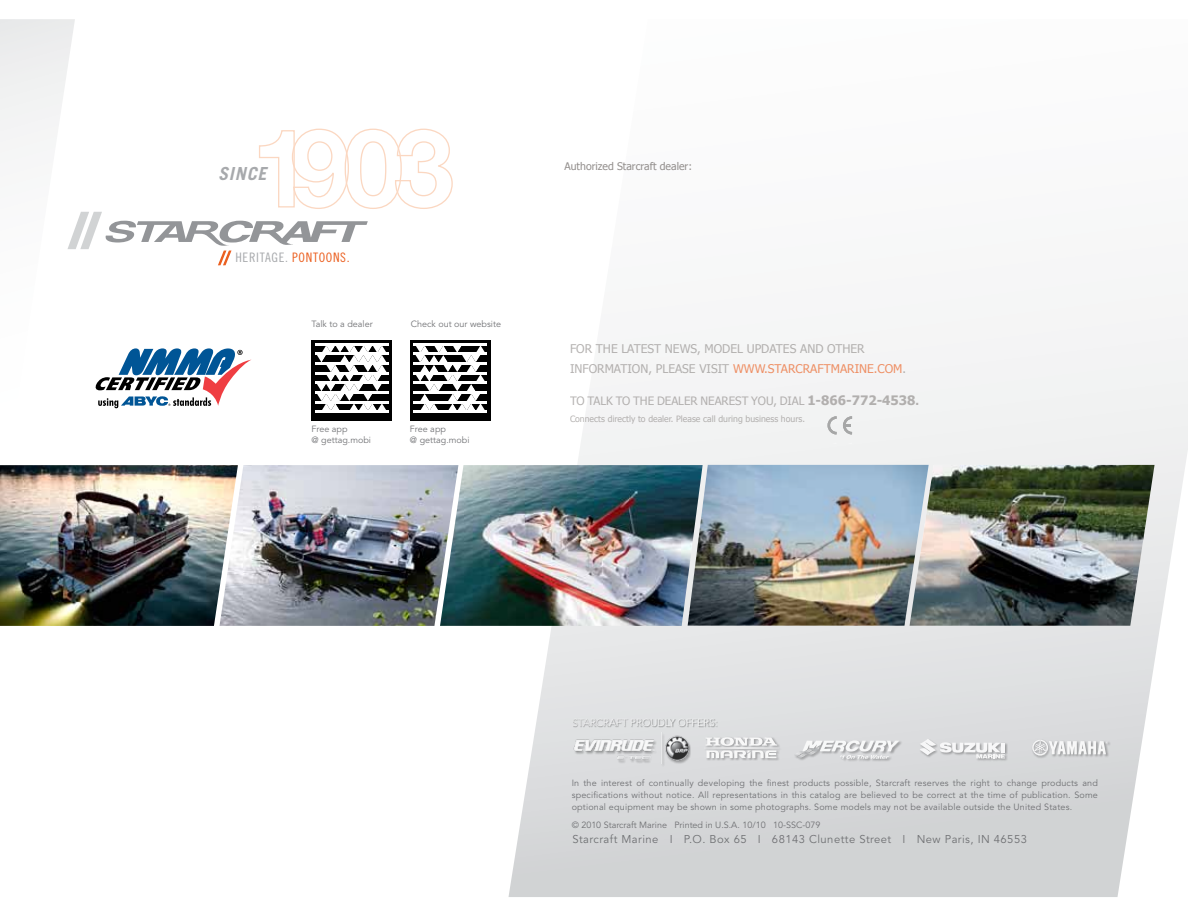
<style>
.page{position:relative;width:1188px;height:918px;background:#fff}
.page>*{position:absolute;margin:0;border:0;box-sizing:border-box;transform-origin:0 0}
.t1{font:italic 700 18px "Trade Gothic";letter-spacing:.05em;color:#a7a9ac}
.t2{font:13.05px "Trade Gothic Cond Eighteen";letter-spacing:.05em;color:#a7a9ac}
.t3{font:12px/20.2px "Tahoma";color:#938f8d}
.t4{font:12px "Tahoma";color:#eb6021}
.t5{font:11.55px "Tahoma";color:#938f8d}
.t6{font:11.25px "Avenir";letter-spacing:.04em;color:#6f7073}
.t7{font:10.5px "Tahoma";color:#938f8d}
.t8{font:300 10.2px "Avenir";color:#fff}
.t9{font:9px/12px "Avenir";letter-spacing:.02em;color:#6f7073;text-align:justify}
.t10{font:9px/10.5px "Avenir";color:#717275}
.t11{font:9px "Avenir";color:#6f7073}
.t12{font:8.7px "Tahoma";color:#938f8d}
.s1{color:#eb6021}
.s2{color:#938f8d}
.s3{font-weight:700;font-size:13.05px}
.s4{font-weight:700}
</style>
<div class="page">
<svg style="left:508px;top:315px;width:680px;height:582px"></svg>
<img style="left:485px;top:465px;width:203px;height:161px">
<img style="left:688px;top:465px;width:222px;height:161px">
<img style="left:910px;top:465px;width:245px;height:161px">
<div style="left:573px;top:719px;width:145px;height:9px;background:#000;opacity:.55"></div>
<div style="left:794px;top:740px;width:108px;height:21px;background:#000;opacity:.35"></div>
<svg style="left:794px;top:740px;width:105px;height:19px"></svg>
<div style="left:1032px;top:739px;width:79px;height:20px;background:#000;opacity:.35"></div>
<svg style="left:1032px;top:740px;width:76px;height:16px"></svg>
<div style="left:574px;top:733px;width:117px;height:34px;background:#dcdddf"></div>
<img style="left:570px;top:733px;width:122px;height:31px">
<div style="left:920px;top:739px;width:88px;height:23px;background:#000;opacity:.35"></div>
<svg style="left:920px;top:739px;width:85px;height:19px"></svg>
<div style="left:703px;top:737px;width:79px;height:24px;background:#000;opacity:.35"></div>
<svg style="left:704px;top:737px;width:75px;height:21px"></svg>
<svg style="left:828px;top:416px;width:9px;height:19px"></svg>
<svg style="left:843px;top:416px;width:9px;height:19px"></svg>
<div style="left:410px;top:340px;width:81px;height:80px;background:#000"></div>
<hr style="left:413px;top:411px;width:74px;height:2px;background:#fff">
<hr style="left:413px;top:401px;width:74px;height:2px;background:#fff">
<hr style="left:413px;top:391px;width:74px;height:3px;background:#fff">
<hr style="left:413px;top:382px;width:74px;height:2px;background:#fff">
<hr style="left:413px;top:372px;width:74px;height:2px;background:#fff">
<hr style="left:413px;top:362px;width:74px;height:3px;background:#fff">
<hr style="left:413px;top:353px;width:74px;height:2px;background:#fff">
<hr style="left:413px;top:343px;width:74px;height:2px;background:#fff">
<img style="left:0;top:19px;width:485px;height:607px">
<h1 class="t1" style="left:218px;top:163px;width:50px">SINCE</h1>
<h2 class="t2" style="left:235px;top:249px;width:116px">HERITAGE. <span class="s1">PONTOONS.</span></h2>
<p class="t10" style="left:312px;top:319px;width:63px">Talk to a dealer</p>
<p class="t10" style="left:411px;top:319px;width:92px">Check out our website</p>
<p class="t10" style="left:312px;top:424px;width:61px">Free app<br>@ gettag.mobi</p>
<p class="t10" style="left:410px;top:424px;width:61px">Free app<br>@ gettag.mobi</p>
<p class="t7" style="left:565px;top:160px;width:129px">Authorized Starcraft dealer:</p>
<h3 class="t3" style="left:570px;top:338px;width:296px">FOR THE LATEST NEWS, MODEL UPDATES AND OTHER<br>INFORMATION, PLEASE visit</h3>
<h3 class="t4" style="left:733px;top:361px;width:12px">www</h3>
<h3 class="t4" style="left:764px;top:361px;width:12px">.star</h3>
<h3 class="t4" style="left:796px;top:361px;width:16px">craftmarine</h3>
<h3 class="t4" style="left:874px;top:361px;width:34px">.com <span class="s2">.</span></h3>
<p class="t5" style="left:570px;top:393px;width:351px">To talk to the dealer nearest you, dial <span class="s3">1-866-772-4538</span><span class="s4">.</span></p>
<p class="t12" style="left:570px;top:413px;width:236px">Connects directly to dealer. Please call during business hours.</p>
<p class="t8" style="left:572px;top:717px;width:146px">STARCRAFT PROUDLY OFFERS:</p>
<p class="t9" style="left:572px;top:777px;width:528px">I n the interest of continually developing the finest products possible, Starcraft reserves the right to change products and specifications without notice. All representations in this catalog are believed to be correct at the time of publication. Some optional equipment may be shown in some photographs. Some models may not be available outside the U nited States.</p>
<p class="t11" style="left:572px;top:820px;width:250px">© 2010 Starcraft Marine Printed in U .S.A. 10/10 10-SSC-079</p>
<p class="t6" style="left:572px;top:832px;width:456px">Starcraft Marine I P.O. Box 65 I 68143 Clunette Street I N ew Paris, IN 46553</p>
</div>
